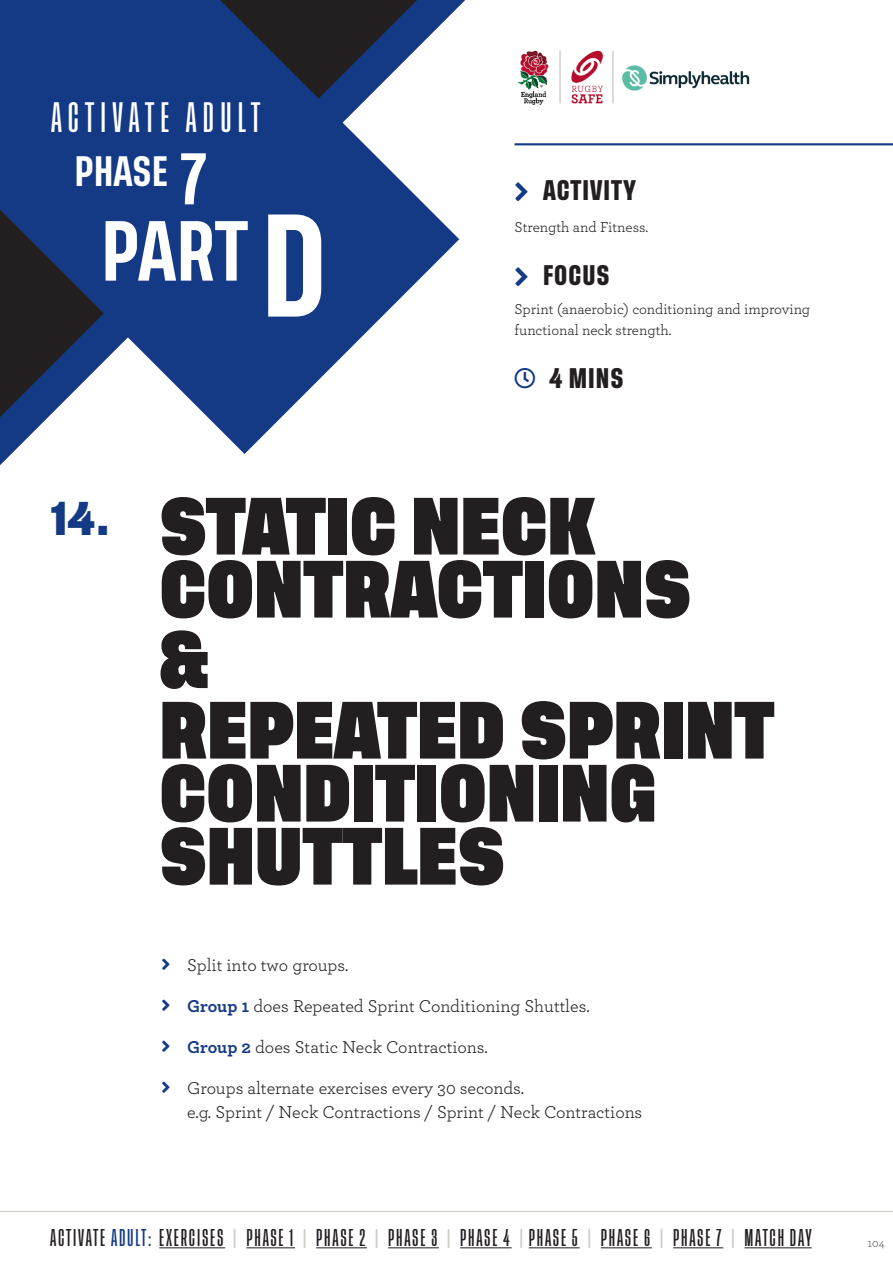
<style>
.page{position:relative;width:893px;height:1263px;background:#fff}
.page>*{position:absolute;margin:0;border:0;box-sizing:border-box;transform-origin:0 0}
.t1{font:500 63px "Tusker Grotesk 6500";color:#fff}
.t2{font:700 60px/63px "Tusker Grotesk 7700";color:#231f20}
.t3{font:500 31.5px "Tusker Grotesk 3500";letter-spacing:.2em;color:#fff}
.t4{font:500 31.5px "Tusker Grotesk 6500";color:#fff}
.t5{font:600 21px "Tusker Grotesk 6600";letter-spacing:.05em;color:#231f20}
.t6{font:18px/24px "Archer";color:#231f20}
.t7{font:500 18px "Tusker Grotesk 3500";letter-spacing:.1em;color:#231f20}
.t8{font:15px/21px "Archer";color:#231f20}
.t9{font:12px "Archer";color:#57585a}
.s1{font-size:54px}
.s2{font-size:108px}
.s3{font-weight:700;color:#143a85}
.s4{color:#143a85}
.s5{color:#cecac5}
</style>
<div class="page">
<hr style="left:0;top:1211px;width:893px;height:1px;background:#cecac5">
<hr style="left:159px;top:1247px;width:66px;height:1px;background:#231f20">
<hr style="left:246px;top:1247px;width:49px;height:1px;background:#231f20">
<hr style="left:316px;top:1247px;width:51px;height:1px;background:#231f20">
<hr style="left:388px;top:1247px;width:51px;height:1px;background:#231f20">
<hr style="left:460px;top:1247px;width:52px;height:1px;background:#231f20">
<hr style="left:529px;top:1247px;width:51px;height:1px;background:#231f20">
<hr style="left:601px;top:1247px;width:51px;height:1px;background:#231f20">
<hr style="left:673px;top:1247px;width:50px;height:1px;background:#231f20">
<hr style="left:744px;top:1247px;width:68px;height:1px;background:#231f20">
<svg style="left:0;top:0;width:459px;height:454px;fill:#143a85"></svg>
<img style="left:518px;top:50px;width:232px;height:55px">
<hr style="left:514px;top:143px;width:379px;height:2px;background:#143a85">
<p class="t3" style="left:51px;top:99px;width:211px">ACTIVATE ADULT</p>
<p class="t4" style="left:74px;top:153px;width:134px">PHASE <span class="s1">7</span></p>
<p class="t1" style="left:101px;top:213px;width:228px">PART <span class="s2">D</span></p>
<p class="t5" style="left:543px;top:177px;width:94px">ACTIVITY</p>
<p class="t8" style="left:514px;top:216px;width:135px">Strength and Fitness.</p>
<p class="t5" style="left:543px;top:262px;width:68px">FOCUS</p>
<p class="t8" style="left:514px;top:298px;width:297px">Sprint (anaerobic) conditioning and improving functional neck strength.</p>
<p class="t5" style="left:549px;top:365px;width:76px">4 MINS</p>
<p class="t2" style="left:160px;top:498px;width:533px;text-indent:-108px"><sup>14.</sup> STATIC NECK<br>CONTRACTIONS</p>
<p class="t2" style="left:160px;top:632px;width:51px">&amp;</p>
<p class="t2" style="left:160px;top:702px;width:616px">REPEATED SPRINT<br>CONDITIONING<br>SHUTTLES</p>
<p class="t6" style="left:187px;top:952px;width:163px">Split into two groups.</p>
<p class="t6" style="left:187px;top:993px;width:404px"><span class="s3">Group 1</span> does Repeated Sprint Conditioning Shuttles.</p>
<p class="t6" style="left:187px;top:1034px;width:302px"><span class="s3">Group 2</span> does Static Neck Contractions.</p>
<p class="t6" style="left:187px;top:1075px;width:457px">Groups alternate exercises every 30 seconds.<br>e.g. Sprint / Neck Contractions / Sprint / Neck Contractions</p>
<p class="t7" style="left:50px;top:1227px;width:763px">ACTIVATE <span class="s4">ADULT:</span> EXERCISES <span class="s5">|</span> PHASE 1 <span class="s5">|</span> PHASE 2 <span class="s5">|</span> PHASE 3 <span class="s5">|</span> PHASE 4 <span class="s5">|</span> PHASE 5 <span class="s5">|</span> PHASE 6 <span class="s5">|</span> PHASE 7 <span class="s5">|</span> MATCH DAY</p>
<p class="t9" style="left:867px;top:1235px;width:19px">104</p>
</div>
